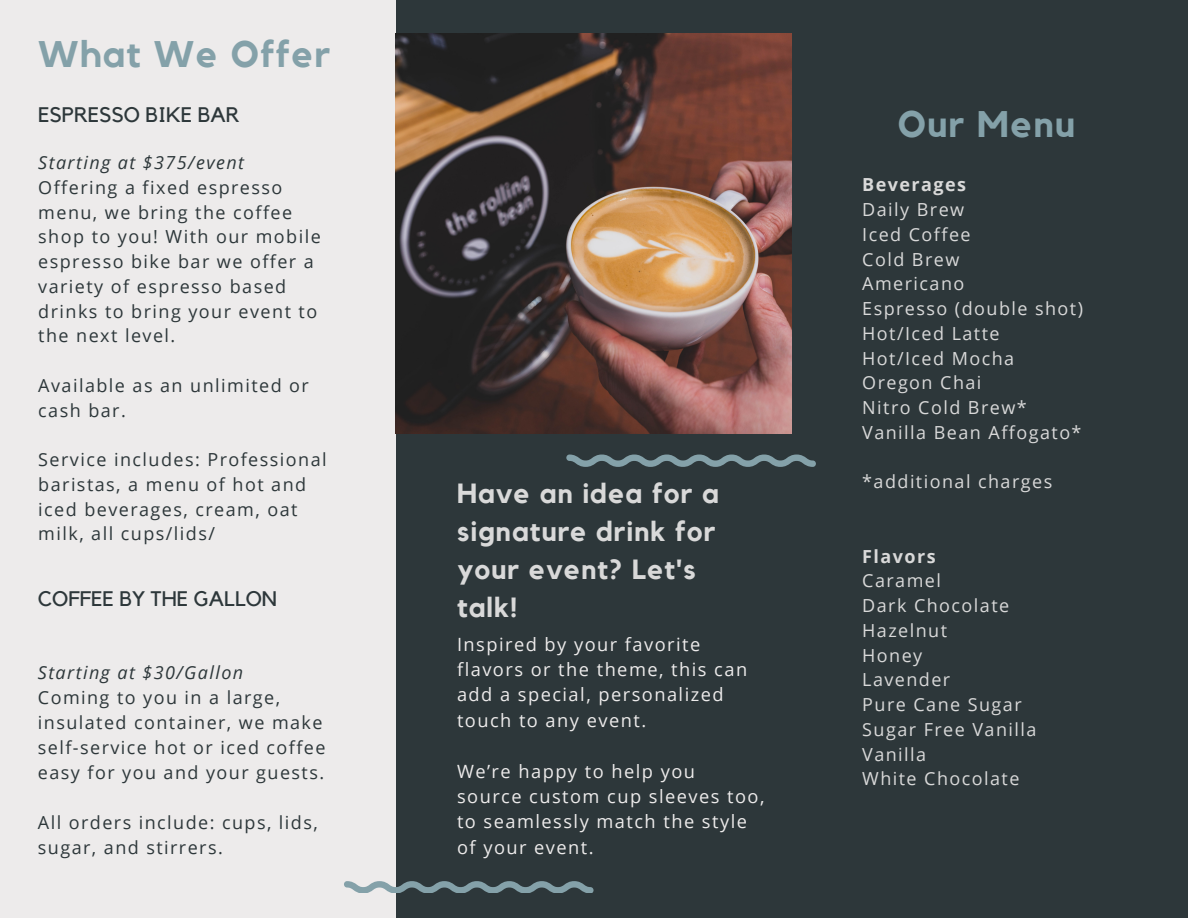
<style>
.page{position:relative;width:1188px;height:918px;background:#2d373a}
.page>*{position:absolute;margin:0;border:0;box-sizing:border-box;transform-origin:0 0}
.t1{font:700 36.9px "Kollektif";letter-spacing:.04em;color:#84a1a9}
.t2{font:700 27.6px/38.2px "Kollektif";letter-spacing:.04em;color:#d9d9d9}
.t3{font:21px "Kollektif";color:#2d373a}
.t4{font:18.3px/25.3px "Open Sans";letter-spacing:.08em;color:#edebeb}
.t5{font:18px/24.8px "Open Sans";letter-spacing:.08em;color:#2d373a}
.t6{font:18px "Open Sans";letter-spacing:.08em;color:#d9d9d9}
.t7{font:italic 18px "Open Sans";letter-spacing:.08em;color:#2d373a}
.t8{font:700 18px "Open Sans";letter-spacing:.08em;color:#d9d9d9}
</style>
<div class="page">
<div style="left:0;top:0;width:396px;height:918px;background:#edebeb"></div>
<svg style="left:344px;top:881px;width:250px;height:11px"></svg>
<svg style="left:566px;top:455px;width:250px;height:11px"></svg>
<img style="left:396px;top:33px;width:396px;height:401px">
<p class="t1" style="left:38px;top:37px;width:293px">What We Offer</p>
<p class="t3" style="left:38px;top:105px;width:203px">ESPRESSO BIKE BAR</p>
<p class="t1" style="left:898px;top:107px;width:179px">Our Menu</p>
<p class="t7" style="left:38px;top:150px;width:207px">Starting at $375/event</p>
<p class="t5" style="left:38px;top:175px;width:284px">Offering a fixed espresso menu, we bring the coffee shop to you! With our mobile espresso bike bar we offer a variety of espresso based drinks to bring your event to the next level.</p>
<p class="t5" style="left:38px;top:373px;width:272px">Available as an unlimited or cash bar.</p>
<p class="t5" style="left:38px;top:447px;width:290px">Service includes: Professional baristas, a menu of hot and iced beverages, cream, oat milk, all cups/lids/</p>
<p class="t3" style="left:38px;top:589px;width:241px">COFFEE BY THE GALLON</p>
<p class="t7" style="left:38px;top:660px;width:207px">Starting at $30/Gallon</p>
<p class="t5" style="left:38px;top:684px;width:289px">Coming to you in a large, insulated container, we make self-service hot or iced coffee easy for you and your guests.</p>
<p class="t5" style="left:38px;top:810px;width:281px">All orders include: cups, lids, sugar, and stirrers.</p>
<p class="t2" style="left:457px;top:475px;width:263px">Have an idea for a signature drink for your event? Let's talk!</p>
<p class="t4" style="left:457px;top:631px;width:292px">Inspired by your favorite flavors or the theme, this can add a special, personalized touch to any event.</p>
<p class="t4" style="left:457px;top:758px;width:309px">We’re happy to help you<br>source custom cup sleeves too, to seamlessly match the style of your event.</p>
<p class="t8" style="left:862px;top:172px;width:105px">Beverages</p>
<p class="t6" style="left:862px;top:197px;width:104px">Daily Brew</p>
<p class="t6" style="left:862px;top:222px;width:110px">Iced Coffee</p>
<p class="t6" style="left:862px;top:246px;width:99px">Cold Brew</p>
<p class="t6" style="left:862px;top:271px;width:104px">Americano</p>
<p class="t6" style="left:862px;top:296px;width:222px">Espresso (double shot)</p>
<p class="t6" style="left:862px;top:321px;width:139px">Hot/Iced Latte</p>
<p class="t6" style="left:862px;top:345px;width:153px">Hot/Iced Mocha</p>
<p class="t6" style="left:862px;top:370px;width:121px">Oregon Chai</p>
<p class="t6" style="left:862px;top:395px;width:166px">Nitro Cold Brew*</p>
<p class="t6" style="left:862px;top:420px;width:221px">Vanilla Bean Affogato*</p>
<p class="t6" style="left:862px;top:469px;width:192px">*additional charges</p>
<p class="t8" style="left:862px;top:543px;width:75px">Flavors</p>
<p class="t6" style="left:862px;top:568px;width:80px">Caramel</p>
<p class="t6" style="left:862px;top:593px;width:149px">Dark Chocolate</p>
<p class="t6" style="left:862px;top:618px;width:86px">Hazelnut</p>
<p class="t6" style="left:862px;top:642px;width:62px">Honey</p>
<p class="t6" style="left:862px;top:667px;width:90px">Lavender</p>
<p class="t6" style="left:862px;top:692px;width:161px">Pure Cane Sugar</p>
<p class="t6" style="left:862px;top:717px;width:176px">Sugar Free Vanilla</p>
<p class="t6" style="left:862px;top:741px;width:66px">Vanilla</p>
<p class="t6" style="left:862px;top:766px;width:159px">White Chocolate</p>
</div>
